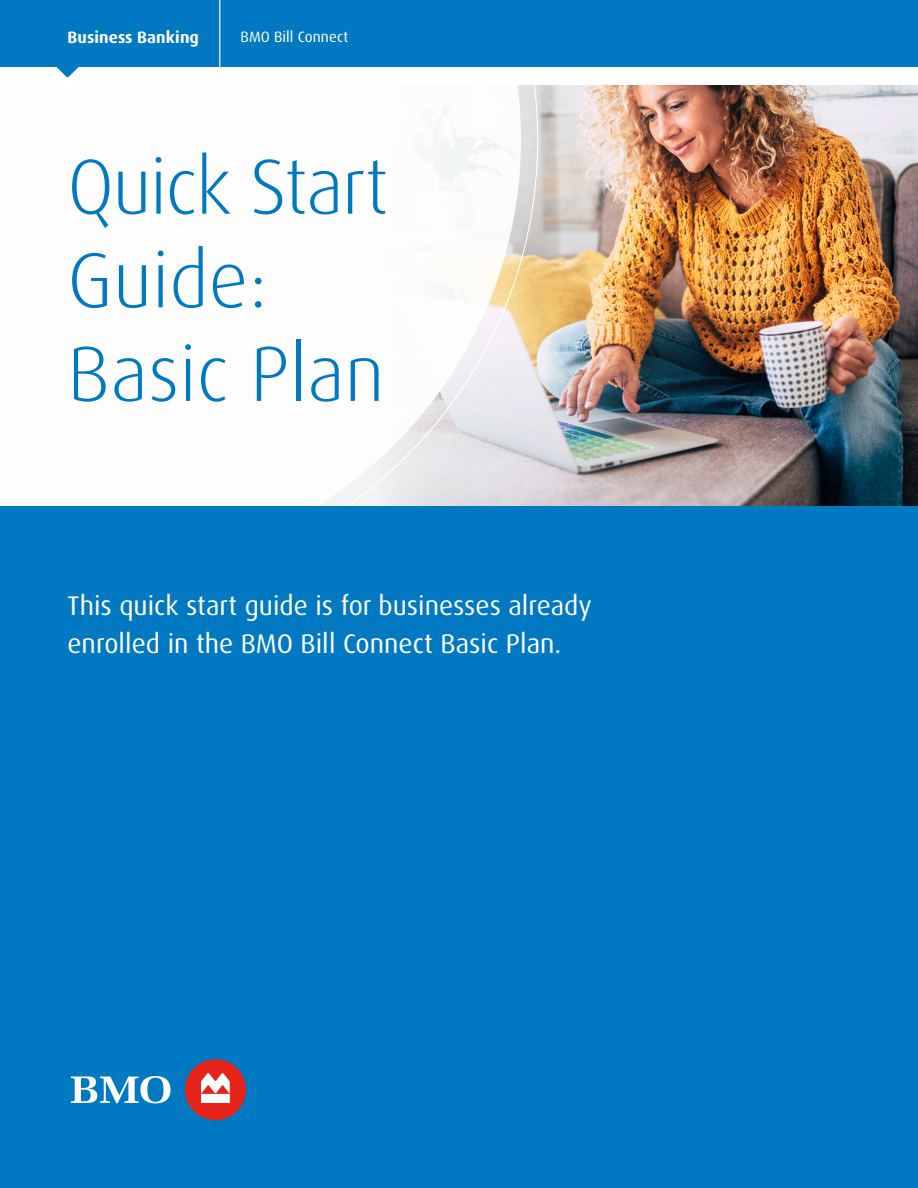
<style>
.page{position:relative;width:918px;height:1188px;background:#fff}
.page>*{position:absolute;margin:0;border:0;box-sizing:border-box;transform-origin:0 0}
.Cover_Title__H1{font:300 78px/93.6px "Dax Pro";color:#0079c2}
.Cover_Subhead__H2{font:27px/37.5px "Dax Pro";color:#fff}
.Line_of_Business__H1{font:700 16.5px "Dax Pro";letter-spacing:.005em;color:#fff}
.Product_Name__H1{font:15px "Dax Pro";letter-spacing:.005em;color:#fff}
</style>
<div class="page">
<img style="left:538px;top:85px;width:380px;height:421px">
<svg style="left:521px;top:85px;width:17px;height:421px;background:#e2d9c9"></svg>
<svg style="left:319px;top:85px;width:202px;height:421px"></svg>
<div style="left:0;top:506px;width:918px;height:682px;background:#0079c2"></div>
<div style="left:0;top:0;width:918px;height:68px;background:#0079c2"></div>
<svg style="left:57px;top:67px;width:21px;height:10px"></svg>
<svg style="left:71px;top:1076px;width:100px;height:27px"></svg>
<div style="left:185px;top:1059px;width:61px;height:61px;background:#e72419;border-radius:50%"></div>
<svg style="left:201px;top:1073px;width:29px;height:30px"></svg>
<hr style="left:219px;top:0;width:1px;height:68px;background:#fff">
<h1 class="Line_of_Business__H1" style="left:68px;top:27px;width:133px">Business Banking</h1>
<h1 class="Product_Name__H1" style="left:241px;top:27px;width:109px">BMO Bill Connect</h1>
<h1 class="Cover_Title__H1" style="left:68px;top:140px;width:322px">Quick Start<br>Guide:<br>Basic Plan</h1>
<h2 class="Cover_Subhead__H2" style="left:68px;top:587px;width:526px">This quick start guide is for businesses already enrolled in the BMO Bill Connect Basic Plan.</h2>
</div>
